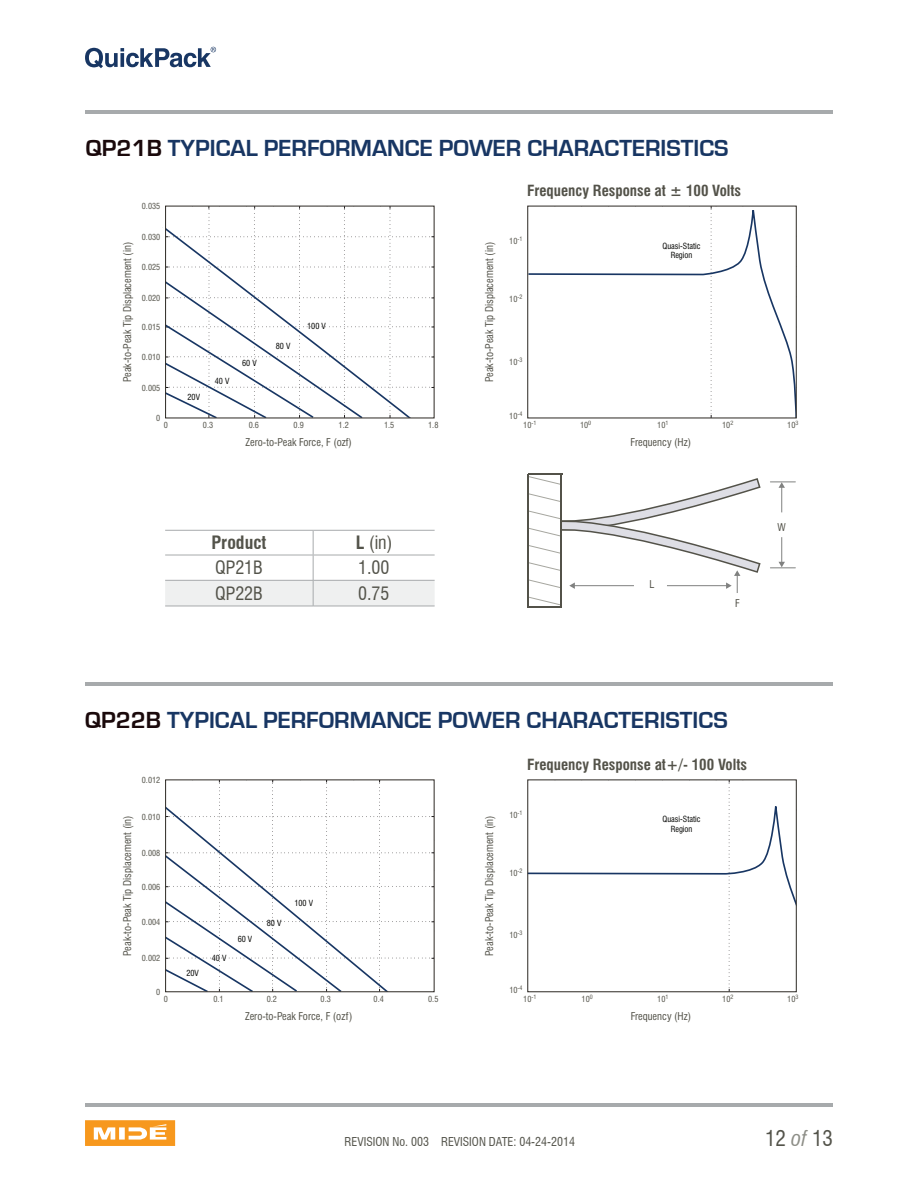
<style>
.page{position:relative;width:918px;height:1188px;background:#fff}
.page>*{position:absolute;margin:0;border:0;box-sizing:border-box;transform-origin:0 0}
.t1{font:700 24px "Eurostile";color:#183663}
.t2{font:condensed 21px "Swiss 721 BT";color:#53534a}
.t3{font:condensed 18px "Swiss 721 BT";color:#53534a}
.t4{font:700 condensed 18px "Swiss 721 BT";color:#53534a}
.t5{font:700 condensed 15px "Swiss 721 BT";color:#535249}
.t6{font:condensed 12px "Swiss 721 BT";color:#53534a}
.t7{font:condensed 10.5px "Swiss 721 BT";color:#535249}
.t8{font:condensed 8.25px "Swiss 721 BT";color:#535249}
.t9{font:condensed 8.25px/9.9px "Swiss 721 BT";color:#040503;text-align:center}
.s1{color:#1a090b}
.s2{font-weight:700}
.s3{font-style:italic;color:#8d8e87}
</style>
<div class="page">
<hr style="left:85px;top:1103px;width:748px;height:4px;background:#a7aaac">
<hr style="left:85px;top:111px;width:748px;height:3px;background:#a7aaac">
<svg style="left:85px;top:1120px;width:90px;height:26px"></svg>
<svg style="left:85px;top:47px;width:131px;height:21px"></svg>
<svg style="left:165px;top:205px;width:270px;height:214px"></svg>
<svg style="left:527px;top:205px;width:270px;height:214px"></svg>
<svg style="left:770px;top:482px;width:25px;height:30px"></svg>
<svg style="left:770px;top:537px;width:25px;height:32px"></svg>
<svg style="left:529px;top:475px;width:232px;height:131px"></svg>
<hr style="left:561px;top:474px;width:1px;height:133px;background:#535249">
<hr style="left:527px;top:474px;width:2px;height:133px;background:#535249">
<hr style="left:528px;top:606px;width:33px;height:1px;background:#535249">
<hr style="left:528px;top:474px;width:34px;height:1px;background:#535249">
<svg style="left:165px;top:779px;width:270px;height:214px"></svg>
<div style="left:165px;top:780px;width:269px;height:212px;border:1px solid #2c2823"></div>
<svg style="left:527px;top:779px;width:270px;height:214px"></svg>
<div style="left:528px;top:780px;width:269px;height:212px;border:1px solid #2c2823"></div>
<svg style="left:165px;top:531px;width:270px;height:75px"></svg>
<hr style="left:165px;top:530px;width:148px;height:1px;background:#a7aaac">
<hr style="left:313px;top:530px;width:122px;height:1px;background:#a7aaac">
<hr style="left:165px;top:555px;width:148px;height:1px;background:#a7aaac">
<hr style="left:313px;top:555px;width:122px;height:1px;background:#a7aaac">
<hr style="left:165px;top:606px;width:148px;height:1px;background:#a7aaac">
<hr style="left:313px;top:606px;width:122px;height:1px;background:#a7aaac">
<hr style="left:85px;top:682px;width:748px;height:4px;background:#a7aaac">
<h1 class="t1" style="left:86px;top:135px;width:644px"><span class="s1">QP21B</span> TYPICAL PERFORMANCE POWER CHARACTERISTICS</h1>
<p class="t8" style="left:142px;top:201px;width:20px">0.035</p>
<p class="t7" style="left:121px;top:382px;width:142px;rotate:-90deg">Peak-to-Peak Tip Displacement (in)</p>
<p class="t8" style="left:142px;top:232px;width:20px">0.030</p>
<p class="t8" style="left:142px;top:262px;width:20px">0.025</p>
<p class="t8" style="left:142px;top:293px;width:20px">0.020</p>
<p class="t8" style="left:142px;top:322px;width:20px">0.015</p>
<p class="t8" style="left:142px;top:352px;width:20px">0.010</p>
<p class="t8" style="left:142px;top:383px;width:20px">0.005</p>
<p class="t9" style="left:188px;top:392px;width:14px">20V</p>
<p class="t9" style="left:215px;top:376px;width:16px">40 V</p>
<p class="t9" style="left:242px;top:358px;width:16px">60 V</p>
<p class="t9" style="left:276px;top:341px;width:16px">80 V</p>
<p class="t9" style="left:307px;top:321px;width:20px">100 V</p>
<p class="t8" style="left:156px;top:413px;width:6px">0</p>
<p class="t8" style="left:164px;top:420px;width:6px">0</p>
<p class="t8" style="left:203px;top:420px;width:12px">0.3</p>
<p class="t8" style="left:249px;top:420px;width:12px">0.6</p>
<p class="t8" style="left:294px;top:420px;width:12px">0.9</p>
<p class="t8" style="left:339px;top:420px;width:12px">1.2</p>
<p class="t8" style="left:384px;top:420px;width:12px">1.5</p>
<p class="t8" style="left:428px;top:420px;width:12px">1.8</p>
<p class="t7" style="left:246px;top:436px;width:108px">Zero-to-Peak Force, F (ozf)</p>
<h3 class="t4" style="left:211px;top:532px;width:57px">Product</h3>
<h3 class="t3" style="left:356px;top:532px;width:38px"><span class="s2">L</span> (in)</h3>
<h3 class="t3" style="left:215px;top:557px;width:49px">QP21B</h3>
<h3 class="t3" style="left:358px;top:557px;width:33px">1.00</h3>
<h3 class="t3" style="left:215px;top:583px;width:49px">QP22B</h3>
<h3 class="t3" style="left:358px;top:583px;width:33px">0.75</h3>
<h3 class="t5" style="left:527px;top:182px;width:215px">Frequency Response at ± 100 Volts</h3>
<p class="t7" style="left:483px;top:382px;width:142px;rotate:-90deg">Peak-to-Peak Tip Displacement (in)</p>
<p class="t8" style="left:509px;top:236px;width:15px">10<sup>-1</sup></p>
<p class="t8" style="left:509px;top:295px;width:15px">10<sup>-2</sup></p>
<p class="t8" style="left:509px;top:357px;width:15px">10<sup>-3</sup></p>
<p class="t9" style="left:663px;top:241px;width:40px">Quasi-Static<br>Region</p>
<p class="t8" style="left:509px;top:411px;width:15px">10<sup>-4</sup></p>
<p class="t8" style="left:523px;top:420px;width:15px">10<sup>-1</sup></p>
<p class="t8" style="left:580px;top:420px;width:13px">10<sup>0</sup></p>
<p class="t8" style="left:657px;top:420px;width:13px">10<sup>1</sup></p>
<p class="t8" style="left:722px;top:420px;width:13px">10<sup>2</sup></p>
<p class="t8" style="left:787px;top:420px;width:13px">10<sup>3</sup></p>
<p class="t7" style="left:631px;top:436px;width:62px">Frequency (Hz)</p>
<p class="t7" style="left:650px;top:578px;width:6px">L</p>
<p class="t7" style="left:735px;top:597px;width:6px">F</p>
<p class="t7" style="left:778px;top:521px;width:10px">W</p>
<h1 class="t1" style="left:85px;top:708px;width:644px"><span class="s1">QP22B</span> TYPICAL PERFORMANCE POWER CHARACTERISTICS</h1>
<p class="t8" style="left:142px;top:775px;width:20px">0.012</p>
<p class="t7" style="left:121px;top:956px;width:142px;rotate:-90deg">Peak-to-Peak Tip Displacement (in)</p>
<p class="t8" style="left:142px;top:812px;width:20px">0.010</p>
<p class="t8" style="left:142px;top:848px;width:20px">0.008</p>
<p class="t8" style="left:142px;top:882px;width:20px">0.006</p>
<p class="t8" style="left:142px;top:917px;width:20px">0.004</p>
<p class="t8" style="left:142px;top:953px;width:20px">0.002</p>
<p class="t9" style="left:186px;top:969px;width:14px">20V</p>
<p class="t9" style="left:212px;top:953px;width:16px">40 V</p>
<p class="t9" style="left:238px;top:934px;width:16px">60 V</p>
<p class="t9" style="left:267px;top:918px;width:16px">80 V</p>
<p class="t9" style="left:294px;top:898px;width:20px">100 V</p>
<p class="t8" style="left:156px;top:987px;width:6px">0</p>
<p class="t8" style="left:164px;top:994px;width:6px">0</p>
<p class="t8" style="left:213px;top:994px;width:12px">0.1</p>
<p class="t8" style="left:267px;top:994px;width:12px">0.2</p>
<p class="t8" style="left:321px;top:994px;width:12px">0.3</p>
<p class="t8" style="left:374px;top:994px;width:12px">0.4</p>
<p class="t8" style="left:428px;top:994px;width:12px">0.5</p>
<p class="t7" style="left:245px;top:1010px;width:109px">Zero-to-Peak Force, F (ozf)</p>
<h3 class="t5" style="left:527px;top:755px;width:221px">Frequency Response at+/- 100 Volts</h3>
<p class="t7" style="left:483px;top:956px;width:142px;rotate:-90deg">Peak-to-Peak Tip Displacement (in)</p>
<p class="t8" style="left:509px;top:810px;width:15px">10<sup>-1</sup></p>
<p class="t8" style="left:509px;top:868px;width:15px">10<sup>-2</sup></p>
<p class="t8" style="left:509px;top:930px;width:15px">10<sup>-3</sup></p>
<p class="t9" style="left:663px;top:814px;width:40px">Quasi-Static<br>Region</p>
<p class="t8" style="left:509px;top:985px;width:15px">10<sup>-4</sup></p>
<p class="t8" style="left:523px;top:994px;width:15px">10<sup>-1</sup></p>
<p class="t8" style="left:582px;top:994px;width:13px">10<sup>0</sup></p>
<p class="t8" style="left:657px;top:994px;width:13px">10<sup>1</sup></p>
<p class="t8" style="left:722px;top:994px;width:13px">10<sup>2</sup></p>
<p class="t8" style="left:787px;top:994px;width:13px">10<sup>3</sup></p>
<p class="t7" style="left:631px;top:1010px;width:62px">Frequency (Hz)</p>
<p class="t6" style="left:345px;top:1134px;width:232px">REVISION No. 003 REVISION DATE: 04-24-2014</p>
<h2 class="t2" style="left:765px;top:1126px;width:69px">12 <span class="s3">of</span> 13</h2>
</div>
